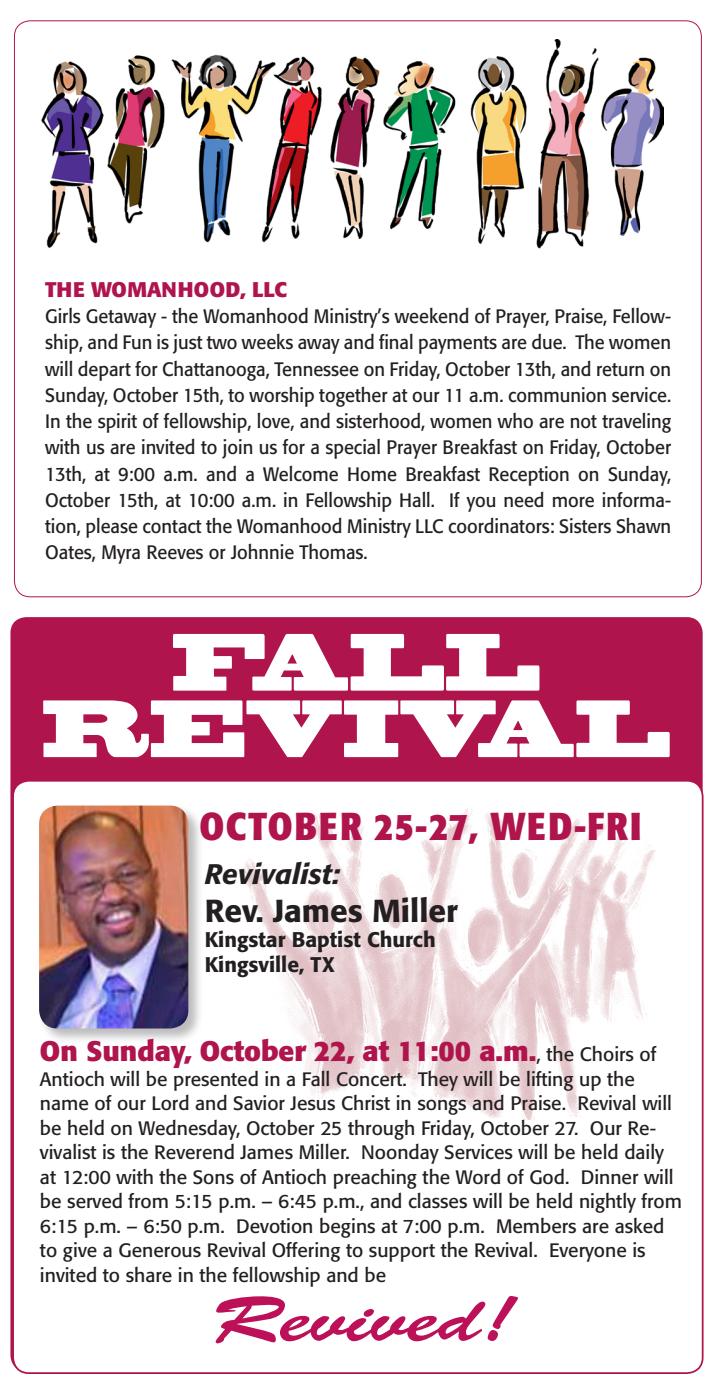
<style>
.page{position:relative;width:714px;height:1386px;background:#fff}
.page>*{position:absolute;margin:0;border:0;box-sizing:border-box;transform-origin:0 0}
.t1{font:75.6px "Blackoak Std";color:#fff;scale:.71 1}
.t2{font:64.4px "Brush Script";color:#bc1058;scale:1.33 1}
.t3{font:700 condensed 38.5px "Formata";letter-spacing:.045em;color:#af144d}
.t4{font:500 31.5px "Formata";color:#231f20}
.t5{font:700 28px "Formata";color:#af144d}
.t6{font:italic 500 28px "Formata";color:#231f20}
.t7{font:500 21px "Formata";color:#231f20}
.t8{font:700 21px "Formata";letter-spacing:.01em;color:#af144d}
.t9{font:19.25px/26.2px "Formata";color:#231f20;text-align:justify;scale:.95 1}
.t10{font:19.25px/24.5px "Formata";color:#231f20}
.s1{font-weight:400;font-size:19.25px;color:#231f20}
</style>
<div class="page">
<div style="left:10px;top:617px;width:693px;height:754px;background:#af144d;border-radius:16px"></div>
<div style="left:13px;top:781px;width:690px;height:592px;background:#fff;border-radius:16px"></div>
<img style="left:206px;top:781px;width:468px;height:342px">
<img style="left:41px;top:39px;width:622px;height:210px">
<div style="left:37px;top:804px;width:167px;height:240px;background:#231f20;opacity:.3"></div>
<img style="left:39px;top:806px;width:149px;height:223px">
<p class="t8" style="left:45px;top:276px;width:244px">THE WOMANHOOD, LLC</p>
<p class="t9" style="left:45px;top:303px;width:661px">Girls Getaway - the Womanhood Ministry’s weekend of Prayer, Praise, Fellow&shy;ship, and Fun is just two weeks away and final payments are due. The women will depart for Chattanooga, Tennessee on Friday, October 13th, and return on Sunday, October 15th, to worship together at our 11 a.m. communion service.<br>In the spirit of fellowship, love, and sisterhood, women who are not traveling with us are invited to join us for a special Prayer Breakfast on Friday, October 13th, at 9:00 a.m. and a Welcome Home Breakfast Reception on Sunday, October 15th, at 10:00 a.m. in Fellowship Hall. If you need more informa&shy;tion, please contact the Womanhood Ministry LLC coordinators: Sisters Shawn Oates, Myra Reeves or Johnnie Thomas.</p>
<p class="t1" style="left:172px;top:612px;width:520px">FALL</p>
<p class="t1" style="left:42px;top:679px;width:887px">REVIVAL</p>
<p class="t3" style="left:199px;top:803px;width:443px">OCTOBER 25-27, WED-FRI</p>
<p class="t6" style="left:205px;top:857px;width:137px">Revivalist:</p>
<p class="t4" style="left:205px;top:891px;width:255px">Rev. James Miller</p>
<p class="t7" style="left:205px;top:926px;width:232px">Kingstar Baptist Church</p>
<p class="t7" style="left:205px;top:952px;width:131px">Kingsville, TX</p>
<p class="t5" style="left:40px;top:1034px;width:618px">On Sunday, October 22, at 11:00 a.m.<span class="s1">, the Choirs of</span></p>
<p class="t10" style="left:40px;top:1067px;width:644px">Antioch will be presented in a Fall Concert. They will be lifting up the name of our Lord and Savior Jesus Christ in songs and Praise. Revival will be held on Wednesday, October 25 through Friday, October 27. Our Re&shy;vivalist is the Reverend James Miller. Noonday Services will be held daily at 12:00 with the Sons of Antioch preaching the Word of God. Dinner will be served from 5:15 p.m. – 6:45 p.m., and classes will be held nightly from 6:15 p.m. – 6:50 p.m. Devotion begins at 7:00 p.m. Members are asked to give a Generous Revival Offering to support the Revival. Everyone is invited to share in the fellowship and be</p>
<p class="t2" style="left:212px;top:1283px;width:230px">Revived!</p>
</div>
